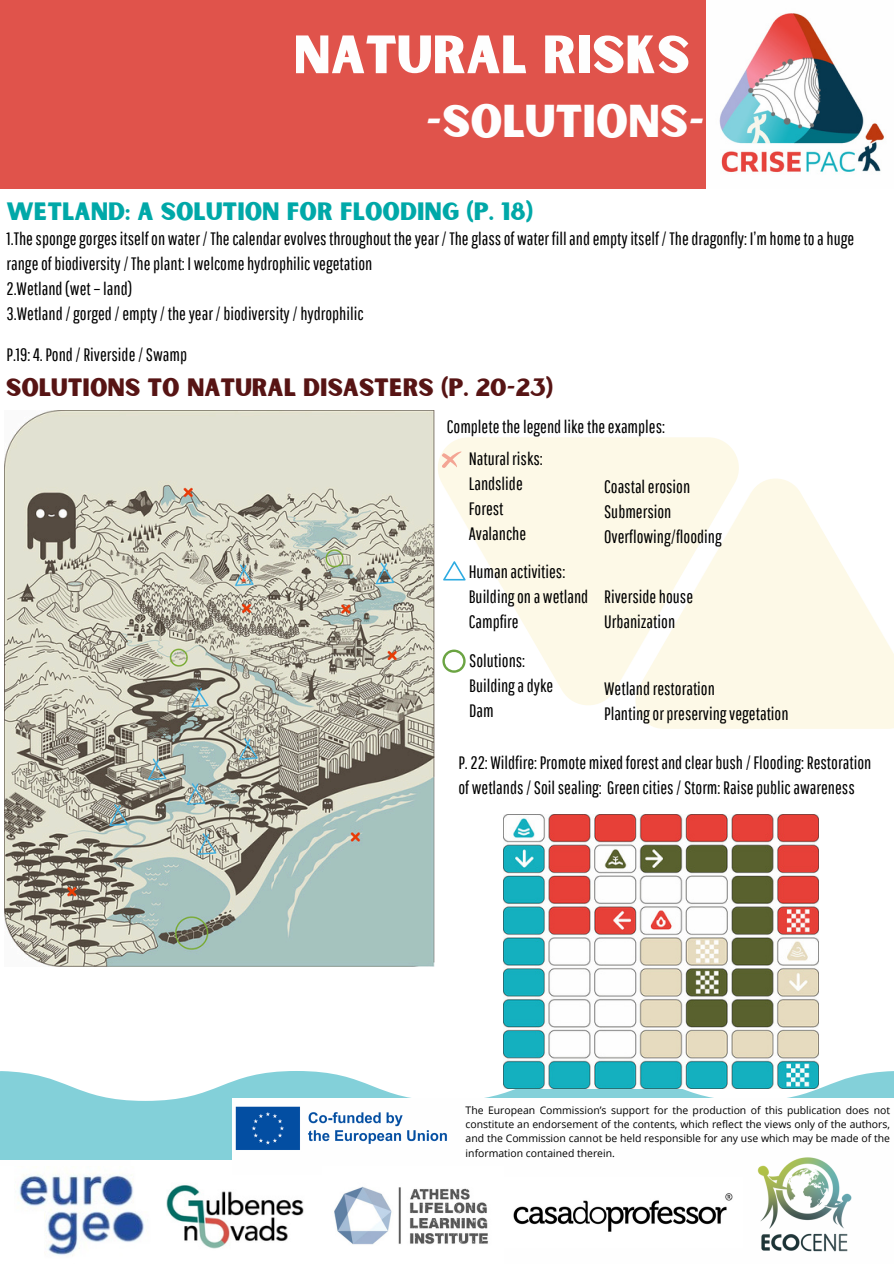
<style>
.page{position:relative;width:894px;height:1264px;background:#fff}
.page>*{position:absolute;margin:0;border:0;box-sizing:border-box;transform-origin:0 0}
.t1{font:51.45px "Sunborn Sans One";color:#fefefe}
.t2{font:43.95px "Sunborn Sans One";color:#fefefe}
.t3{font:24px "Sunborn Sans One";color:#571414}
.t4{font:24px "Sunborn Sans One";color:#00a8a8}
.t5{font:18px/25px "Pathway Gothic One";color:#000}
.t6{font:10.5px/14.4px "Open Sans";color:#000;text-align:justify}
</style>
<div class="page">
<svg style="left:0;top:1070px;width:893px;height:90px;fill:#83d0d9"></svg>
<img style="left:166px;top:1185px;width:138px;height:64px">
<img style="left:18px;top:1174px;width:126px;height:82px">
<img style="left:513px;top:1193px;width:220px;height:39px">
<div style="left:232px;top:1097px;width:661px;height:77px;background:#fefefe"></div>
<img style="left:334px;top:1186px;width:154px;height:59px">
<img style="left:757px;top:1157px;width:95px;height:95px">
<img style="left:705px;top:0;width:179px;height:188px">
<div style="left:0;top:0;width:705px;height:188px;background:#e0534b"></div>
<img style="left:503px;top:814px;width:315px;height:274px">
<img style="left:4px;top:410px;width:430px;height:556px">
<svg style="left:637px;top:478px;width:256px;height:251px;fill:#fdf9e7"></svg>
<svg style="left:430px;top:437px;width:316px;height:273px;fill:#fdf9e7"></svg>
<img style="left:228px;top:1104px;width:219px;height:48px">
<p class="t1" style="left:293px;top:22px;width:398px">NATURAL RISKS</p>
<p class="t2" style="left:425px;top:93px;width:281px">-SOLUTIONS-</p>
<h2 class="t4" style="left:6px;top:196px;width:528px">WETLAND: A SOLUTION FOR FLOODING (P. 18)</h2>
<h3 class="t5" style="left:7px;top:225px;width:849px">1.Thespongegorgesitselfon water/Thecalendarevolvesthroughout theyear/Theglassof water fillandemptyitself/Thedragonfly: I’mhometoahuge rangeofbiodiversity/Theplant: I welcomehydrophilicvegetation<br>2.Wetland(wet – land)<br>3.Wetland/gorged/empty/theyear/biodiversity/hydrophilic</h3>
<h3 class="t5" style="left:7px;top:341px;width:182px">P.19:4.Pond/Riverside/Swamp</h3>
<h2 class="t3" style="left:6px;top:372px;width:548px">SOLUTIONS TO NATURAL DISASTERS (P. 20-23)</h2>
<h3 class="t5" style="left:446px;top:413px;width:220px">Completethelegendliketheexamples:</h3>
<p class="t5" style="left:468px;top:446px;width:76px">Natural risks:<br>Landslide<br>Forest<br>Avalanche</p>
<p class="t5" style="left:604px;top:473px;width:119px">Coastalerosion<br>Submersion<br>Overflowing/flooding</p>
<h3 class="t5" style="left:468px;top:559px;width:121px">Humanactivities:<br>Buildingona wetland<br>Campfire</h3>
<h3 class="t5" style="left:469px;top:647px;width:86px">Solutions:<br>Buildingadyke<br>Dam</h3>
<p class="t5" style="left:604px;top:584px;width:90px">Riversidehouse<br>Urbanization</p>
<p class="t5" style="left:604px;top:675px;width:186px">Wetlandrestoration<br>Plantingorpreservingvegetation</p>
<p class="t5" style="left:458px;top:749px;width:414px">P. 22:Wildfire:Promotemixedforestandclearbush/Flooding:Restoration of wetlands/Soilsealing: Greencities/Storm:Raisepublicawareness</p>
<h1 class="t6" style="left:465px;top:1102px;width:426px">The European Commission’s support for the production of this publication does not constitute an endorsement of the contents, which reflect the views only of the authors, and the Commission cannot be held responsible for any use which may be made of the information contained therein.</h1>
</div>
